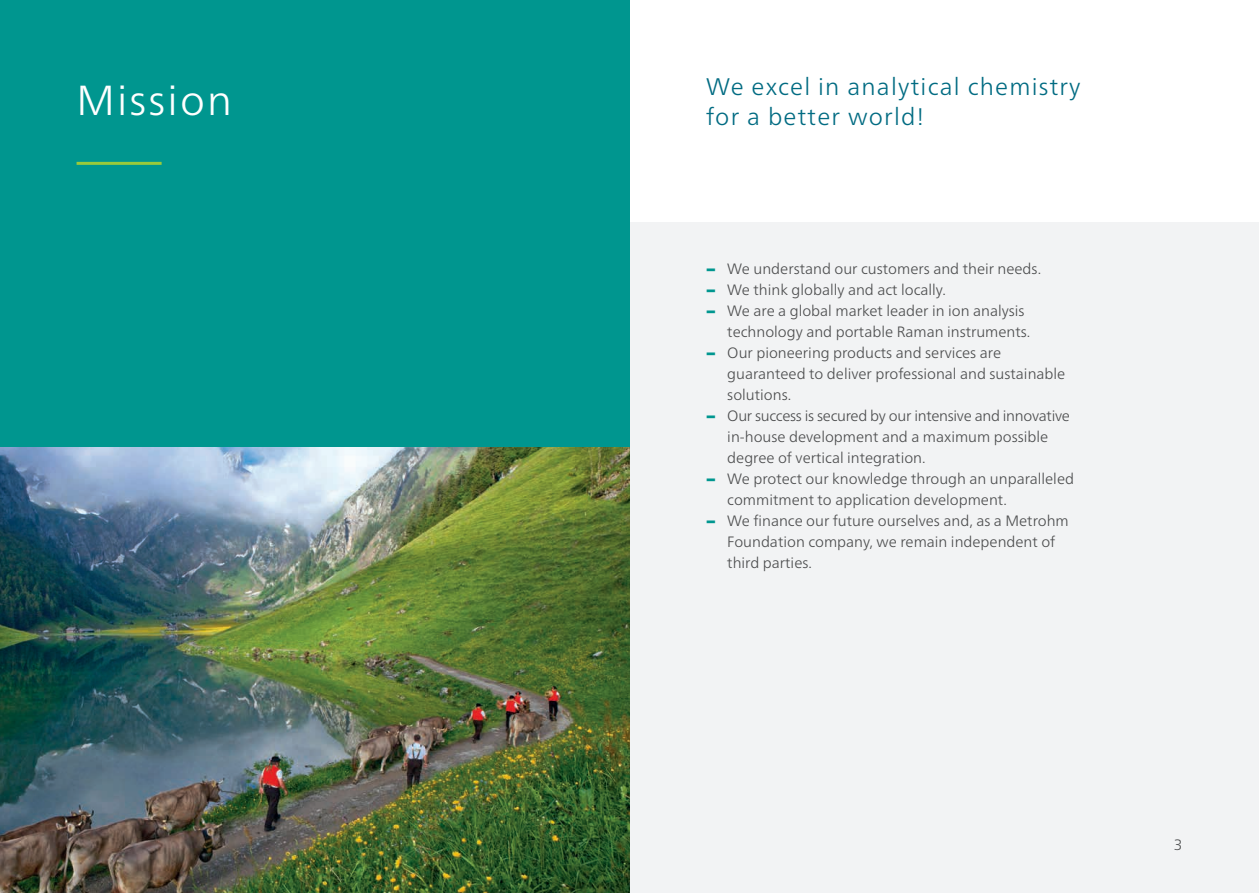
<style>
.page{position:relative;width:1259px;height:893px;background:#fff}
.page>*{position:absolute;margin:0;border:0;box-sizing:border-box;transform-origin:0 0}
.t1{font:300 42px "Neue Frutiger World";letter-spacing:.05em;color:#fff}
.t2{font:300 24px "Neue Frutiger World";letter-spacing:.05em;color:#016b82}
.t3{font:300 15px/21px "Neue Frutiger World";color:#4b4c4d}
.t4{font:300 15px "Neue Frutiger World";letter-spacing:-.02em;color:#4b4c4d}
.s1{font-family:"Neue Frutiger World Xtra Blk";font-weight:400;color:#00968f}
</style>
<div class="page">
<div style="left:629px;top:223px;width:630px;height:670px;background:#f2f3f4"></div>
<img style="left:0;top:446px;width:629px;height:447px">
<div style="left:0;top:0;width:629px;height:446px;background:#00968f"></div>
<hr style="left:77px;top:162px;width:85px;height:3px;background:#99ca3b">
<h1 class="t1" style="left:77px;top:68px;width:157px">Mission</h1>
<h2 class="t2" style="left:706px;top:68px;width:376px">We excel in analytical chemistry</h2>
<h2 class="t2" style="left:706px;top:98px;width:219px">for a better world!</h2>
<p class="t3" style="left:706px;top:258px;width:337px"><span class="s1">−</span> We understand our customers and their needs. <span class="s1">−</span> We think globally and act locally.<br><span class="s1">−</span> We are a global market leader in ion analysis</p>
<p class="t3" style="left:706px;top:321px;width:326px;text-indent:21px">technology and portable Raman instruments. <span class="s1">−</span> Our pioneering products and services are</p>
<p class="t3" style="left:727px;top:363px;width:339px">guaranteed to deliver professional and sustainable</p>
<p class="t3" style="left:727px;top:384px;width:65px">solutions.</p>
<p class="t4" style="left:706px;top:404px;width:365px"><span class="s1">−</span> Our success is secured by our intensive and innovative</p>
<p class="t3" style="left:727px;top:426px;width:322px">in-house development and a maximum possible</p>
<p class="t3" style="left:727px;top:447px;width:200px">degree of vertical integration.</p>
<p class="t3" style="left:706px;top:468px;width:369px"><span class="s1">−</span> We protect our knowledge through an unparalleled</p>
<p class="t3" style="left:727px;top:489px;width:281px">commitment to application development.</p>
<p class="t3" style="left:706px;top:510px;width:364px"><span class="s1">−</span> We finance our future ourselves and, as a Metrohm</p>
<p class="t3" style="left:727px;top:531px;width:330px">Foundation company, we remain independent of</p>
<p class="t3" style="left:727px;top:552px;width:86px">third parties.</p>
<p class="t3" style="left:1173px;top:835px;width:10px">3</p>
</div>
